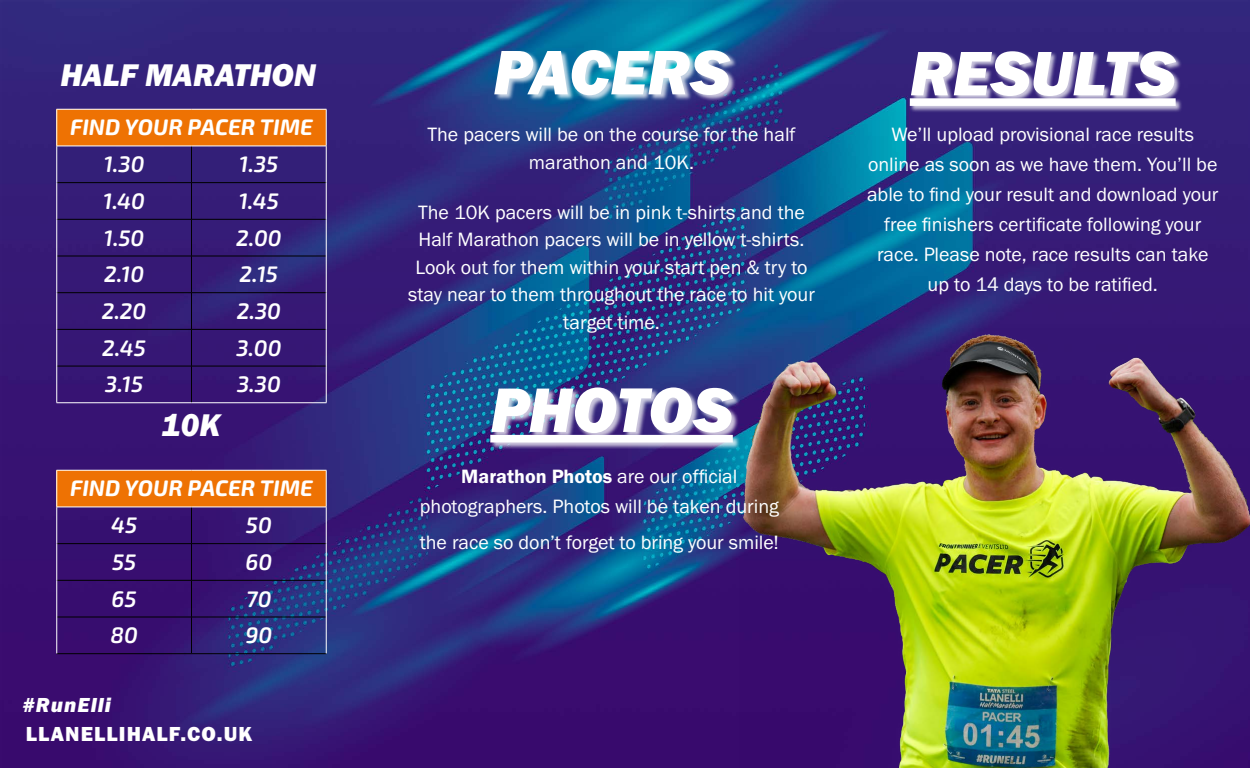
<style>
.page{position:relative;width:1250px;height:768px;background:#fff}
.page>*{position:absolute;margin:0;border:0;box-sizing:border-box;transform-origin:0 0}
.t1{font:65px "Franklin Gothic URW Hea Ita";letter-spacing:-.005em;color:#fff}
.t2{font:32.5px "Franklin Gothic URW Hea Ita";color:#fff}
.t3{font:italic 600 22.5px "Exo Soft";color:#fff}
.t4{font:italic 700 22.5px "Exo Soft";color:#fff}
.t5{font:21.05px "Franklin Gothic URW Hea";letter-spacing:.05em;color:#fff}
.t6{font:21.05px "Franklin Gothic URW Hea Ita";letter-spacing:.05em;color:#fff}
.t7{font:20px/30px "Franklin Gothic URW Boo";color:#fff;text-align:center}
.t8{font:20px "Franklin Gothic URW Dem";color:#fff}
.s1{font-family:"Franklin Gothic URW Boo"}
</style>
<div class="page">
<img style="left:0;top:0;width:1250px;height:768px">
<div style="left:494px;top:50px;width:243px;height:52px;background:#fff;opacity:.75"></div>
<div style="left:909px;top:51px;width:274px;height:62px;background:#fff;opacity:.75"></div>
<div style="left:910px;top:98px;width:266px;height:8px;background:#fff"></div>
<div style="left:490px;top:387px;width:250px;height:62px;background:#fff;opacity:.75"></div>
<div style="left:490px;top:435px;width:243px;height:7px;background:#fff"></div>
<div style="left:57px;top:109px;width:269px;height:37px;background:#ee7203"></div>
<hr style="left:191px;top:146px;width:1px;height:36px;background:#000">
<hr style="left:57px;top:182px;width:135px;height:1px;background:#000">
<hr style="left:192px;top:182px;width:134px;height:1px;background:#000">
<hr style="left:191px;top:183px;width:1px;height:36px;background:#000">
<hr style="left:57px;top:219px;width:135px;height:1px;background:#000">
<hr style="left:192px;top:219px;width:134px;height:1px;background:#000">
<hr style="left:191px;top:220px;width:1px;height:36px;background:#000">
<hr style="left:57px;top:256px;width:135px;height:1px;background:#000">
<hr style="left:192px;top:256px;width:134px;height:1px;background:#000">
<hr style="left:191px;top:256px;width:1px;height:36px;background:#000">
<hr style="left:57px;top:292px;width:135px;height:1px;background:#000">
<hr style="left:192px;top:292px;width:134px;height:1px;background:#000">
<hr style="left:191px;top:293px;width:1px;height:36px;background:#000">
<hr style="left:57px;top:329px;width:135px;height:1px;background:#000">
<hr style="left:192px;top:329px;width:134px;height:1px;background:#000">
<hr style="left:191px;top:330px;width:1px;height:36px;background:#000">
<hr style="left:57px;top:366px;width:135px;height:1px;background:#000">
<hr style="left:192px;top:366px;width:134px;height:1px;background:#000">
<hr style="left:191px;top:366px;width:1px;height:36px;background:#000">
<hr style="left:56px;top:146px;width:1px;height:37px;background:#fff">
<hr style="left:326px;top:146px;width:1px;height:37px;background:#fff">
<hr style="left:56px;top:183px;width:1px;height:36px;background:#fff">
<hr style="left:326px;top:183px;width:1px;height:36px;background:#fff">
<hr style="left:56px;top:219px;width:1px;height:37px;background:#fff">
<hr style="left:326px;top:219px;width:1px;height:37px;background:#fff">
<hr style="left:56px;top:256px;width:1px;height:37px;background:#fff">
<hr style="left:326px;top:256px;width:1px;height:37px;background:#fff">
<hr style="left:56px;top:293px;width:1px;height:36px;background:#fff">
<hr style="left:326px;top:293px;width:1px;height:36px;background:#fff">
<hr style="left:56px;top:329px;width:1px;height:37px;background:#fff">
<hr style="left:326px;top:329px;width:1px;height:37px;background:#fff">
<hr style="left:56px;top:366px;width:1px;height:36px;background:#fff">
<hr style="left:326px;top:366px;width:1px;height:36px;background:#fff">
<hr style="left:56px;top:402px;width:136px;height:1px;background:#fff">
<hr style="left:192px;top:402px;width:134px;height:1px;background:#fff">
<hr style="left:56px;top:109px;width:136px;height:1px;background:#fff">
<hr style="left:56px;top:110px;width:1px;height:36px;background:#fff">
<hr style="left:192px;top:109px;width:134px;height:1px;background:#fff">
<hr style="left:326px;top:110px;width:1px;height:36px;background:#fff">
<hr style="left:56px;top:146px;width:136px;height:1px;background:#fff">
<hr style="left:192px;top:146px;width:134px;height:1px;background:#fff">
<img style="left:739px;top:328px;width:511px;height:440px">
<div style="left:57px;top:470px;width:269px;height:37px;background:#ee7203"></div>
<hr style="left:191px;top:507px;width:1px;height:36px;background:#000">
<hr style="left:57px;top:543px;width:135px;height:1px;background:#000">
<hr style="left:192px;top:543px;width:134px;height:1px;background:#000">
<hr style="left:191px;top:544px;width:1px;height:36px;background:#000">
<hr style="left:57px;top:580px;width:135px;height:1px;background:#000">
<hr style="left:192px;top:580px;width:134px;height:1px;background:#000">
<hr style="left:191px;top:581px;width:1px;height:36px;background:#000">
<hr style="left:57px;top:617px;width:135px;height:1px;background:#000">
<hr style="left:192px;top:617px;width:134px;height:1px;background:#000">
<hr style="left:191px;top:617px;width:1px;height:36px;background:#000">
<hr style="left:56px;top:653px;width:136px;height:1px;background:#000">
<hr style="left:192px;top:653px;width:134px;height:1px;background:#000">
<hr style="left:56px;top:507px;width:1px;height:37px;background:#fff">
<hr style="left:326px;top:507px;width:1px;height:37px;background:#fff">
<hr style="left:56px;top:544px;width:1px;height:36px;background:#fff">
<hr style="left:326px;top:544px;width:1px;height:36px;background:#fff">
<hr style="left:56px;top:580px;width:1px;height:37px;background:#fff">
<hr style="left:326px;top:580px;width:1px;height:37px;background:#fff">
<hr style="left:56px;top:617px;width:1px;height:36px;background:#fff">
<hr style="left:326px;top:617px;width:1px;height:36px;background:#fff">
<hr style="left:56px;top:470px;width:136px;height:1px;background:#fff">
<hr style="left:56px;top:470px;width:1px;height:37px;background:#fff">
<hr style="left:192px;top:470px;width:134px;height:1px;background:#fff">
<hr style="left:326px;top:470px;width:1px;height:37px;background:#fff">
<hr style="left:56px;top:507px;width:136px;height:1px;background:#fff">
<hr style="left:192px;top:507px;width:134px;height:1px;background:#fff">
<h2 class="t2" style="left:60px;top:54px;width:257px">HALF MARATHON</h2>
<p class="t4" style="left:70px;top:114px;width:244px">FIND YOUR PACER TIME</p>
<p class="t3" style="left:104px;top:151px;width:42px">1.30</p>
<p class="t3" style="left:239px;top:151px;width:41px">1.35</p>
<p class="t3" style="left:103px;top:188px;width:44px">1.40</p>
<p class="t3" style="left:239px;top:188px;width:42px">1.45</p>
<p class="t3" style="left:104px;top:225px;width:42px">1.50</p>
<p class="t3" style="left:236px;top:225px;width:47px">2.00</p>
<p class="t3" style="left:104px;top:261px;width:42px">2.10</p>
<p class="t3" style="left:240px;top:261px;width:40px">2.15</p>
<p class="t3" style="left:102px;top:298px;width:46px">2.20</p>
<p class="t3" style="left:237px;top:298px;width:46px">2.30</p>
<p class="t3" style="left:102px;top:335px;width:45px">2.45</p>
<p class="t3" style="left:236px;top:335px;width:47px">3.00</p>
<p class="t3" style="left:105px;top:371px;width:40px">3.15</p>
<p class="t3" style="left:237px;top:371px;width:46px">3.30</p>
<h2 class="t2" style="left:161px;top:404px;width:60px">10K</h2>
<p class="t4" style="left:70px;top:475px;width:244px">FIND YOUR PACER TIME</p>
<p class="t3" style="left:111px;top:512px;width:28px">45</p>
<p class="t3" style="left:246px;top:512px;width:27px">50</p>
<p class="t3" style="left:112px;top:549px;width:26px">55</p>
<p class="t3" style="left:246px;top:549px;width:28px">60</p>
<p class="t3" style="left:112px;top:586px;width:27px">65</p>
<p class="t3" style="left:246px;top:586px;width:27px">70</p>
<p class="t3" style="left:110px;top:622px;width:29px">80</p>
<p class="t3" style="left:246px;top:622px;width:28px">90</p>
<p class="t6" style="left:22px;top:691px;width:90px">#RunElli</p>
<p class="t5" style="left:26px;top:721px;width:228px">LLANELLIHALF.CO.UK</p>
<h1 class="t1" style="left:493px;top:30px;width:238px">PACERS</h1>
<h1 class="t1" style="left:910px;top:31px;width:267px">RESULTS</h1>
<p class="t7" style="left:428px;top:121px;width:370px;line-height:27.5px">The pacers will be on the course for the half marathon and 10K.</p>
<p class="t7" style="left:408px;top:198px;width:408px;line-height:27.5px">The 10K pacers will be in pink t-shirts and the Half Marathon pacers will be in yellow t-shirts.<br>Look out for them within your start pen &amp; try to stay near to them throughout the race to hit your target time.</p>
<h1 class="t1" style="left:490px;top:368px;width:244px">PHOTOS</h1>
<p class="t8" style="left:461px;top:464px;width:278px">Marathon Photos <span class="s1">are our official</span></p>
<p class="t7" style="left:420px;top:488px;width:361px;line-height:36px;text-align:left">photographers. Photos will be taken during the race so don’t forget to bring your smile!</p>
<p class="t7" style="left:867px;top:119px;width:353px">We’ll upload provisional race results online as soon as we have them. You’ll be able to find your result and download your free finishers certificate following your race. Please note, race results can take up to 14 days to be ratified.</p>
</div>
